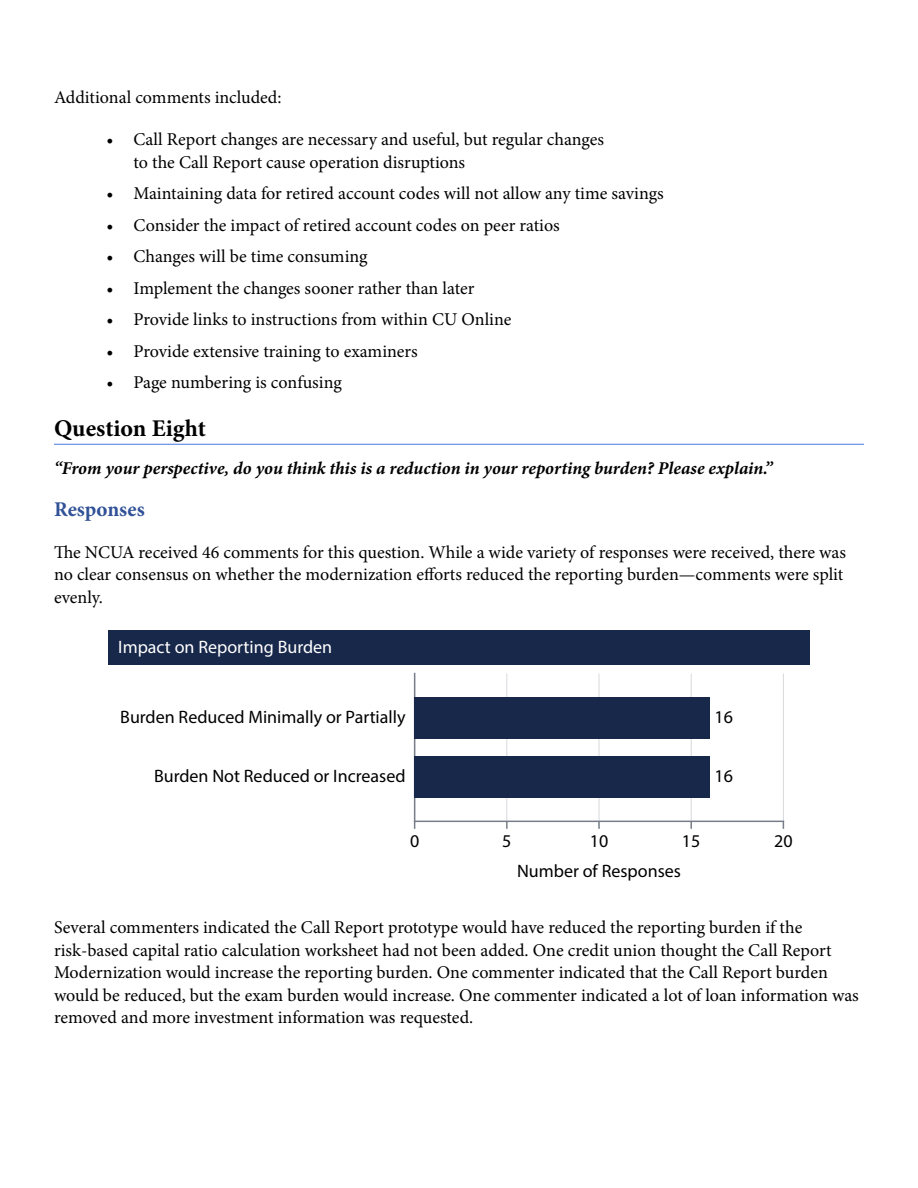
<style>
.page{position:relative;width:918px;height:1188px;background:#fff}
.page>*{position:absolute;margin:0;border:0;box-sizing:border-box;transform-origin:0 0}
.t1{font:700 24px "Minion Pro";color:#000}
.t2{font:700 21px "Minion Pro";color:#305197}
.body_text{font:18px/22.5px "Minion Pro";color:#000}
.t3{font:18px "Myriad Pro";color:#000}
.body_text-2{font:italic 700 18px "Minion Pro";color:#000}
.t4{font:18px "Myriad Pro";color:#fff}
</style>
<div class="page">
<hr style="left:54px;top:444px;width:810px;height:1px;background:#497ae4">
<hr style="left:506px;top:674px;width:1px;height:147px;background:#d7d9dd">
<hr style="left:599px;top:674px;width:1px;height:147px;background:#d7d9dd">
<hr style="left:691px;top:674px;width:1px;height:147px;background:#d7d9dd">
<hr style="left:783px;top:674px;width:1px;height:147px;background:#d7d9dd">
<svg style="left:506px;top:822px;width:2px;height:7px"></svg>
<svg style="left:598px;top:822px;width:2px;height:7px"></svg>
<svg style="left:690px;top:822px;width:2px;height:7px"></svg>
<hr style="left:415px;top:821px;width:368px;height:1px;background:#777e89">
<hr style="left:414px;top:674px;width:1px;height:147px;background:#777e89">
<div style="left:415px;top:756px;width:295px;height:42px;background:#18284b"></div>
<div style="left:415px;top:697px;width:295px;height:42px;background:#18284b"></div>
<div style="left:108px;top:630px;width:702px;height:35px;background:#18284b"></div>
<p class="body_text" style="left:54px;top:86px;width:229px">Additional comments included:</p>
<p class="body_text" style="left:134px;top:128px;width:472px;text-indent:-27px">• Call Report changes are necessary and useful, but regular changes to the Call Report cause operation disruptions</p>
<p class="body_text" style="left:106px;top:182px;width:559px">• Maintaining data for retired account codes will not allow any time savings</p>
<p class="body_text" style="left:106px;top:214px;width:455px">• Consider the impact of retired account codes on peer ratios</p>
<p class="body_text" style="left:106px;top:245px;width:263px">• Changes will be time consuming</p>
<p class="body_text" style="left:106px;top:277px;width:369px">• Implement the changes sooner rather than later</p>
<p class="body_text" style="left:106px;top:308px;width:407px">• Provide links to instructions from within CU Online</p>
<p class="body_text" style="left:106px;top:340px;width:313px">• Provide extensive training to examiners</p>
<p class="body_text" style="left:106px;top:371px;width:237px">• Page numbering is confusing</p>
<h2 class="t1" style="left:54px;top:412px;width:154px">Question Eight</h2>
<p class="body_text-2" style="left:54px;top:455px;width:720px">“From your perspective, do you think this is a reduction in your reporting burden? Please explain.”</p>
<h3 class="t2" style="left:54px;top:494px;width:92px">Responses</h3>
<p class="body_text" style="left:54px;top:541px;width:794px">The NCUA received 46 comments for this question. While a wide variety of responses were received, there was no clear consensus on whether the modernization efforts reduced the reporting burden—comments were split evenly.</p>
<p class="t4" style="left:118px;top:635px;width:215px">Impact on Reporting Burden</p>
<p class="t3" style="left:120px;top:706px;width:287px">Burden Reduced Minimally or Partially</p>
<p class="t3" style="left:154px;top:765px;width:253px">Burden Not Reduced or Increased</p>
<p class="t3" style="left:714px;top:706px;width:20px">16</p>
<p class="t3" style="left:714px;top:765px;width:20px">16</p>
<p class="t3" style="left:410px;top:830px;width:11px">0</p>
<p class="t3" style="left:502px;top:830px;width:11px">5</p>
<p class="t3" style="left:590px;top:830px;width:20px">10</p>
<p class="t3" style="left:682px;top:830px;width:20px">15</p>
<p class="t3" style="left:774px;top:830px;width:20px">20</p>
<p class="t3" style="left:517px;top:860px;width:165px">Number of Responses</p>
<p class="body_text" style="left:54px;top:916px;width:806px">Several commenters indicated the Call Report prototype would have reduced the reporting burden if the risk-based capital ratio calculation worksheet had not been added. One credit union thought the Call Report Modernization would increase the reporting burden. One commenter indicated that the Call Report burden would be reduced, but the exam burden would increase. One commenter indicated a lot of loan information was removed and more investment information was requested.</p>
</div>
